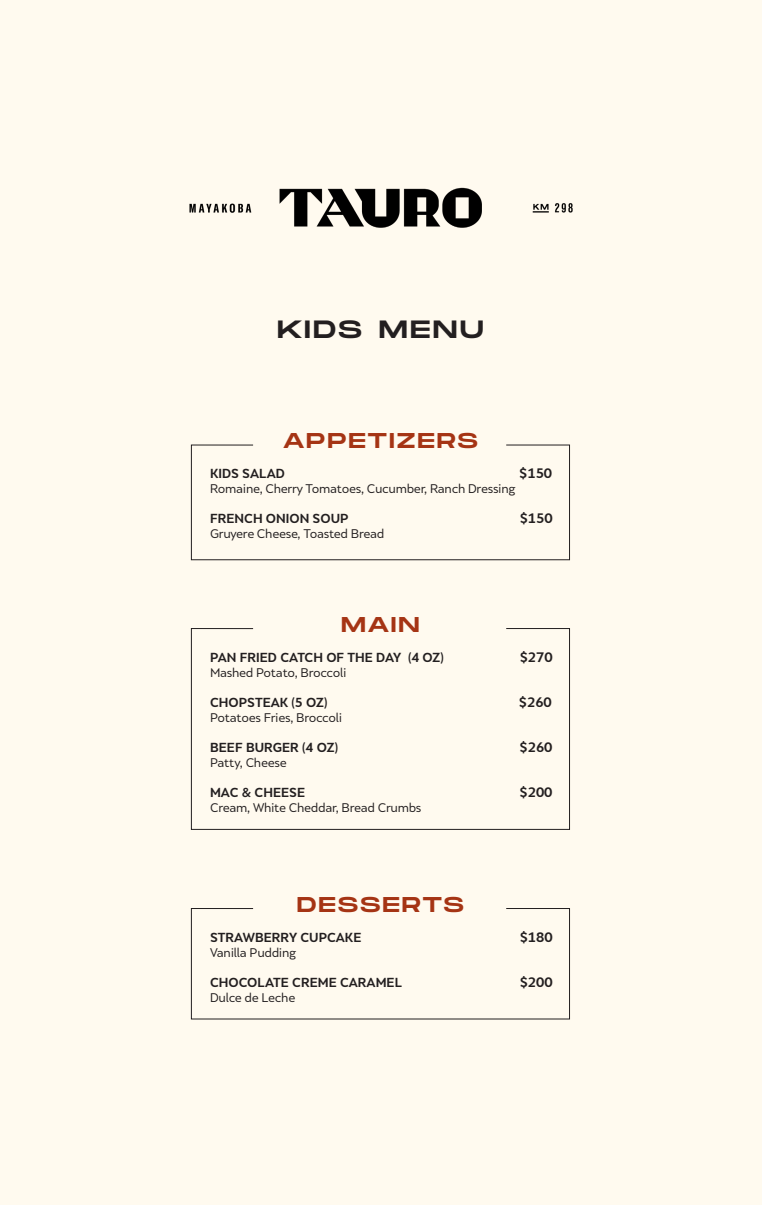
<style>
.page{position:relative;width:762px;height:1205px;background:#fffaef}
.page>*{position:absolute;margin:0;border:0;box-sizing:border-box;transform-origin:0 0}
.t1{font:25px "Monument Extended";letter-spacing:.09em;color:#231f20}
.t2{font:21.38px "Monument Extended";letter-spacing:.09em;color:#a53414}
.t3{font:700 12.88px "Skola Sans";color:#231f20}
.t4{font:700 12.25px "Skola Sans";color:#231f20}
.t5{font:11.75px "Skola Sans";letter-spacing:-.03em;color:#231f20}
</style>
<div class="page">
<svg style="left:190px;top:444px;width:380px;height:117px"></svg>
<svg style="left:190px;top:628px;width:380px;height:202px"></svg>
<svg style="left:190px;top:908px;width:380px;height:112px"></svg>
<img style="left:189px;top:187px;width:384px;height:41px">
<p class="t1" style="left:277px;top:311px;width:208px">KIDS MENU</p>
<p class="t2" style="left:283px;top:425px;width:197px">APPETIZERS</p>
<p class="t4" style="left:210px;top:466px;width:76px">KIDS SALAD</p>
<p class="t3" style="left:519px;top:466px;width:35px">$150</p>
<p class="t5" style="left:210px;top:482px;width:307px">Romaine, Cherry Tomatoes, Cucumber, Ranch Dressing</p>
<p class="t4" style="left:210px;top:511px;width:140px">FRENCH ONION SOUP</p>
<p class="t3" style="left:520px;top:511px;width:35px">$150</p>
<p class="t5" style="left:210px;top:527px;width:176px">Gruyere Cheese, Toasted Bread</p>
<p class="t2" style="left:341px;top:609px;width:80px">MAIN</p>
<p class="t4" style="left:210px;top:650px;width:235px">PAN FRIED CATCH OF THE DAY (4 OZ)</p>
<p class="t3" style="left:520px;top:649px;width:35px">$270</p>
<p class="t5" style="left:210px;top:665px;width:138px">Mashed Potato, Broccoli</p>
<p class="t4" style="left:210px;top:695px;width:119px">CHOPSTEAK (5 OZ)</p>
<p class="t3" style="left:519px;top:694px;width:35px">$260</p>
<p class="t5" style="left:210px;top:710px;width:134px">Potatoes Fries, Broccoli</p>
<p class="t4" style="left:210px;top:740px;width:130px">BEEF BURGER (4 OZ)</p>
<p class="t3" style="left:519px;top:739px;width:35px">$260</p>
<p class="t5" style="left:210px;top:755px;width:78px">Patty, Cheese</p>
<p class="t4" style="left:210px;top:785px;width:97px">MAC &amp; CHEESE</p>
<p class="t3" style="left:519px;top:784px;width:35px">$200</p>
<p class="t5" style="left:210px;top:800px;width:213px">Cream, White Cheddar, Bread Crumbs</p>
<p class="t2" style="left:297px;top:889px;width:169px">DESSERTS</p>
<p class="t4" style="left:210px;top:930px;width:153px">STRAWBERRY CUPCAKE</p>
<p class="t3" style="left:520px;top:929px;width:35px">$180</p>
<p class="t5" style="left:210px;top:945px;width:88px">Vanilla Pudding</p>
<p class="t4" style="left:210px;top:975px;width:193px">CHOCOLATE CREME CARAMEL</p>
<p class="t3" style="left:520px;top:974px;width:35px">$200</p>
<p class="t5" style="left:210px;top:990px;width:87px">Dulce de Leche</p>
</div>
